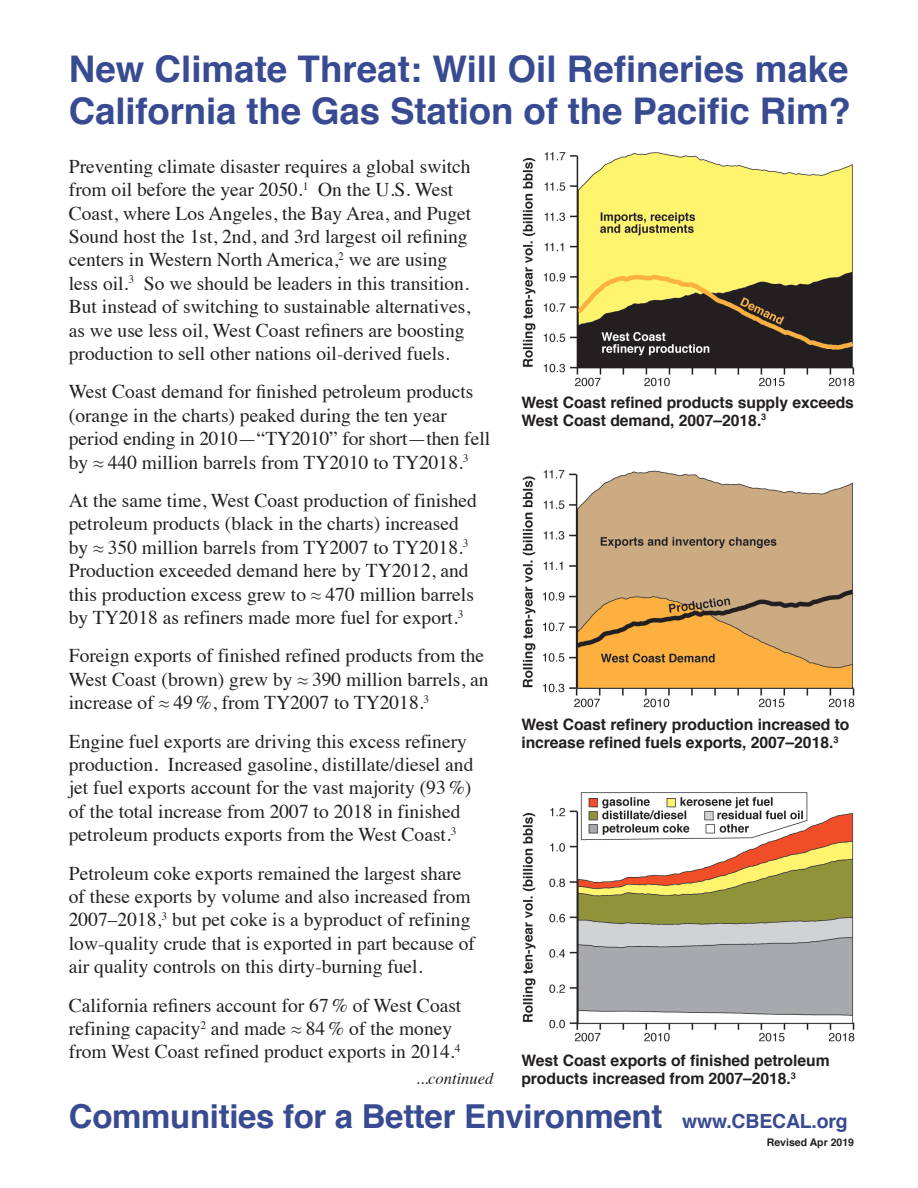
<style>
.page{position:relative;width:918px;height:1188px;background:#fff}
.page>*{position:absolute;margin:0;border:0;box-sizing:border-box;transform-origin:0 0}
.t1{font:700 36.75px/42px "Helvetica";letter-spacing:-.005em;color:#384a91}
.t2{font:700 33px "Helvetica";letter-spacing:-.01em;color:#384a91}
.t3{font:19.5px/23.4px "Times";color:#231f20}
.t4{font:italic 16.5px "Times";color:#231f20}
.t5{font:700 15.75px/18px "Helvetica";letter-spacing:-.005em;color:#231f20}
.t6{font:700 10.5px "Helvetica";color:#231f20}
.s1{font-size:19.5px}
</style>
<div class="page">
<img style="left:522px;top:152px;width:333px;height:235px">
<img style="left:522px;top:469px;width:333px;height:239px">
<img style="left:522px;top:792px;width:333px;height:250px">
<p class="t1" style="left:69px;top:48px;width:784px">New Climate Threat: Will Oil Refineries make<br>California the Gas Station of the Pacific Rim?</p>
<p class="t3" style="left:69px;top:153px;width:404px">Preventing climate disaster requires a global switch from oil before the year 2050.<sup>1</sup> On the U.S. West Coast, where Los Angeles, the Bay Area, and Puget Sound host the 1st, 2nd, and 3rd largest oil refining centers in Western North America,<sup>2</sup> we are using less oil.<sup>3</sup> So we should be leaders in this transition.<br>But instead of switching to sustainable alternatives, as we use less oil, West Coast refiners are boosting production to sell other nations oil-derived fuels.</p>
<p class="t3" style="left:69px;top:379px;width:423px">West Coast demand for finished petroleum products (orange in the charts) peaked during the ten year period ending in 2010—“TY2010” for short—then fell by ≈ 440 million barrels from TY2010 to TY2018.<sup>3</sup></p>
<p class="t3" style="left:69px;top:487px;width:410px">At the same time, West Coast production of finished petroleum products (black in the charts) increased by ≈ 350 million barrels from TY2007 to TY2018.<sup>3<br></sup>Production exceeded demand here by TY2012, and this production excess grew to ≈ 470 million barrels by TY2018 as refiners made more fuel for export.<sup>3</sup></p>
<p class="t3" style="left:69px;top:643px;width:421px">Foreign exports of finished refined products from the<br>West Coast (brown) grew by ≈ 390 million barrels, an increase of ≈ 49 %, from TY2007 to TY2018.<sup>3</sup></p>
<p class="t3" style="left:69px;top:728px;width:406px">Engine fuel exports are driving this excess refinery production. Increased gasoline, distillate/diesel and jet fuel exports account for the vast majority (93 %) of the total increase from 2007 to 2018 in finished petroleum products exports from the West Coast.<sup>3</sup></p>
<p class="t3" style="left:69px;top:860px;width:408px">Petroleum coke exports remained the largest share of these exports by volume and also increased from 2007–2018,<sup>3</sup> but pet coke is a byproduct of refining low-quality crude that is exported in part because of air quality controls on this dirty-burning fuel.</p>
<p class="t3" style="left:69px;top:992px;width:394px">California refiners account for 67 % of West Coast refining capacity<sup>2</sup> and made ≈ 84 % of the money from West Coast refined product exports in 2014.<sup>4</sup></p>
<p class="t4" style="left:416px;top:1064px;width:79px">...continued</p>
<p class="t2" style="left:69px;top:1089px;width:781px">Communities for a Better Environment <span class="s1">www.CBECAL.org</span></p>
<p class="t6" style="left:767px;top:1134px;width:89px">Revised Apr 2019</p>
<p class="t5" style="left:521px;top:393px;width:334px">West Coast refined products supply exceeds<br>West Coast demand, 2007–2018.<sup>3</sup></p>
<p class="t5" style="left:521px;top:716px;width:330px">West Coast refinery production increased to increase refined fuels exports, 2007–2018.<sup>3</sup></p>
<p class="t5" style="left:521px;top:1052px;width:310px">West Coast exports of finished petroleum products increased from 2007–2018.<sup>3</sup></p>
</div>
